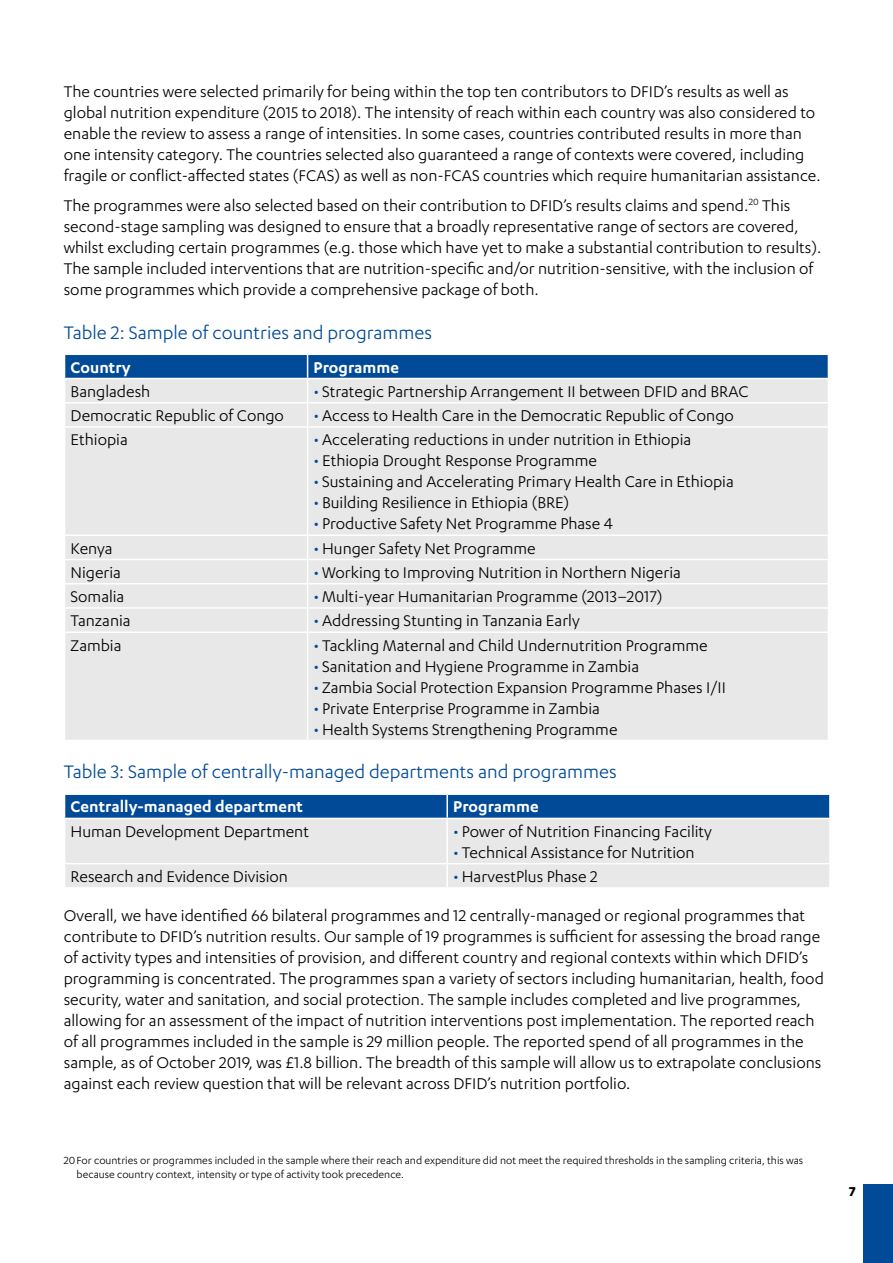
<style>
.page{position:relative;width:893px;height:1263px;background:#fff}
.page>*{position:absolute;margin:0;border:0;box-sizing:border-box;transform-origin:0 0}
.t1{font:21px "Karbon";color:#004a97}
.t2{font:18px/21px "Karbon";color:#000}
.t3{font:600 18px "Karbon";color:#fff}
.t4{font:700 15px "Karbon";color:#000}
.t5{font:12px/13.5px "Karbon";color:#000}
.s1{color:#004a97}
</style>
<div class="page">
<div style="left:863px;top:1184px;width:30px;height:79px;background:#004a97"></div>
<div style="left:65px;top:428px;width:763px;height:312px;background:#e8e8e8"></div>
<svg style="left:64px;top:354px;width:765px;height:72px;background:#a0b7cf"></svg>
<hr style="left:307px;top:428px;width:1px;height:106px;background:#fff">
<hr style="left:64px;top:534px;width:244px;height:2px;background:#fff">
<hr style="left:308px;top:534px;width:521px;height:2px;background:#fff">
<hr style="left:64px;top:559px;width:244px;height:1px;background:#fff">
<hr style="left:308px;top:559px;width:521px;height:1px;background:#fff">
<hr style="left:64px;top:583px;width:244px;height:1px;background:#fff">
<hr style="left:308px;top:583px;width:521px;height:1px;background:#fff">
<hr style="left:64px;top:607px;width:244px;height:2px;background:#fff">
<hr style="left:308px;top:607px;width:521px;height:2px;background:#fff">
<svg style="left:307px;top:536px;width:1px;height:95px"></svg>
<hr style="left:64px;top:631px;width:244px;height:2px;background:#fff">
<hr style="left:308px;top:631px;width:521px;height:2px;background:#fff">
<hr style="left:307px;top:633px;width:1px;height:107px;background:#fff">
<div style="left:65px;top:819px;width:764px;height:68px;background:#e8e8e8"></div>
<div style="left:64px;top:794px;width:765px;height:24px;background:#004a97"></div>
<hr style="left:447px;top:793px;width:384px;height:2px;background:#fff">
<hr style="left:446px;top:795px;width:2px;height:23px;background:#fff">
<hr style="left:446px;top:819px;width:2px;height:44px;background:#fff">
<hr style="left:64px;top:863px;width:383px;height:1px;background:#fff">
<hr style="left:447px;top:863px;width:384px;height:1px;background:#fff">
<hr style="left:446px;top:864px;width:2px;height:23px;background:#fff">
<p class="t2" style="left:64px;top:81px;width:758px">The countries were selected primarily for being within the top ten contributors to DFID’s results as well as global nutrition expenditure (2015 to 2018). The intensity of reach within each country was also considered to enable the review to assess a range of intensities. In some cases, countries contributed results in more than one intensity category. The countries selected also guaranteed a range of contexts were covered, including fragile or conflict-affected states (FCAS) as well as non-FCAS countries which require humanitarian assistance.</p>
<p class="t2" style="left:64px;top:195px;width:759px">The programmes were also selected based on their contribution to DFID’s results claims and spend.<sup>20</sup> This second-stage sampling was designed to ensure that a broadly representative range of sectors are covered, whilst excluding certain programmes (e.g. those which have yet to make a substantial contribution to results).<br>The sample included interventions that are nutrition-specific and/or nutrition-sensitive, with the inclusion of some programmes which provide a comprehensive package of both.</p>
<p class="t1" style="left:64px;top:321px;width:370px">Table 2: Sample of countries and programmes</p>
<p class="t3" style="left:71px;top:357px;width:62px">Country</p>
<p class="t3" style="left:314px;top:357px;width:87px">Programme</p>
<p class="t2" style="left:71px;top:380px;width:81px">Bangladesh</p>
<p class="t2" style="left:314px;top:380px;width:436px"><span class="s1">•</span> Strategic Partnership Arrangement II between DFID and BRAC</p>
<p class="t2" style="left:71px;top:405px;width:215px">Democratic Republic of Congo</p>
<p class="t2" style="left:314px;top:405px;width:422px"><span class="s1">•</span> Access to Health Care in the Democratic Republic of Congo</p>
<p class="t2" style="left:71px;top:429px;width:59px">Ethiopia</p>
<p class="t2" style="left:314px;top:429px;width:379px"><span class="s1">•</span> Accelerating reductions in under nutrition in Ethiopia</p>
<p class="t2" style="left:314px;top:450px;width:285px"><span class="s1">•</span> Ethiopia Drought Response Programme</p>
<p class="t2" style="left:314px;top:471px;width:422px"><span class="s1">•</span> Sustaining and Accelerating Primary Health Care in Ethiopia</p>
<p class="t2" style="left:314px;top:492px;width:257px"><span class="s1">•</span> Building Resilience in Ethiopia (BRE)</p>
<p class="t2" style="left:314px;top:513px;width:301px"><span class="s1">•</span> Productive Safety Net Programme Phase 4</p>
<p class="t2" style="left:71px;top:537px;width:44px">Kenya</p>
<p class="t2" style="left:314px;top:537px;width:223px"><span class="s1">•</span>Hunger Safety Net Programme</p>
<p class="t2" style="left:71px;top:561px;width:52px">Nigeria</p>
<p class="t2" style="left:314px;top:561px;width:369px"><span class="s1">•</span>Working to Improving Nutrition in Northern Nigeria</p>
<p class="t2" style="left:71px;top:586px;width:55px">Somalia</p>
<p class="t2" style="left:314px;top:586px;width:350px"><span class="s1">•</span>Multi-year Humanitarian Programme (2013–2017)</p>
<p class="t2" style="left:71px;top:610px;width:62px">Tanzania</p>
<p class="t2" style="left:314px;top:610px;width:268px"><span class="s1">•</span> Addressing Stunting in Tanzania Early</p>
<p class="t2" style="left:71px;top:634px;width:52px">Zambia</p>
<p class="t2" style="left:314px;top:634px;width:395px"><span class="s1">•</span> Tackling Maternal and Child Undernutrition Programme</p>
<p class="t2" style="left:314px;top:655px;width:327px"><span class="s1">•</span> Sanitation and Hygiene Programme in Zambia</p>
<p class="t2" style="left:314px;top:676px;width:414px"><span class="s1">•</span> Zambia Social Protection Expansion Programme Phases I/II</p>
<p class="t2" style="left:314px;top:697px;width:288px"><span class="s1">•</span> Private Enterprise Programme in Zambia</p>
<p class="t2" style="left:314px;top:718px;width:305px"><span class="s1">•</span>Health Systems Strengthening Programme</p>
<p class="t1" style="left:64px;top:760px;width:555px">Table 3: Sample of centrally-managed departments and programmes</p>
<p class="t3" style="left:71px;top:797px;width:234px">Centrally-managed department</p>
<p class="t3" style="left:453px;top:797px;width:87px">Programme</p>
<p class="t2" style="left:71px;top:820px;width:240px">Human Development Department</p>
<p class="t2" style="left:453px;top:820px;width:260px"><span class="s1">•</span> Power of Nutrition Financing Facility</p>
<p class="t2" style="left:453px;top:841px;width:243px"><span class="s1">•</span> Technical Assistance for Nutrition</p>
<p class="t2" style="left:71px;top:865px;width:219px">Research and Evidence Division</p>
<p class="t2" style="left:64px;top:856px;width:743px;line-height:39.3px;text-indent:389px"><span class="s1">•</span>HarvestPlus Phase 2<br>Overall, we have identified 66 bilateral programmes and 12 centrally-managed or regional programmes that</p>
<p class="t2" style="left:64px;top:926px;width:762px">contribute to DFID’s nutrition results. Our sample of 19 programmes is sufficient for assessing the broad range of activity types and intensities of provision, and different country and regional contexts within which DFID’s programming is concentrated. The programmes span a variety of sectors including humanitarian, health, food security, water and sanitation, and social protection. The sample includes completed and live programmes, allowing for an assessment of the impact of nutrition interventions post implementation. The reported reach of all programmes included in the sample is 29 million people. The reported spend of all programmes in the sample, as of October 2019, was £1.8 billion. The breadth of this sample will allow us to extrapolate conclusions against each review question that will be relevant across DFID’s nutrition portfolio.</p>
<p class="t5" style="left:77px;top:1154px;width:728px;text-indent:-13px">20For countries or programmes included in the sample where their reach and expenditure did not meet the required thresholds in the sampling criteria, this was because country context, intensity or type of activity took precedence.</p>
<p class="t4" style="left:849px;top:1183px;width:8px">7</p>
</div>
